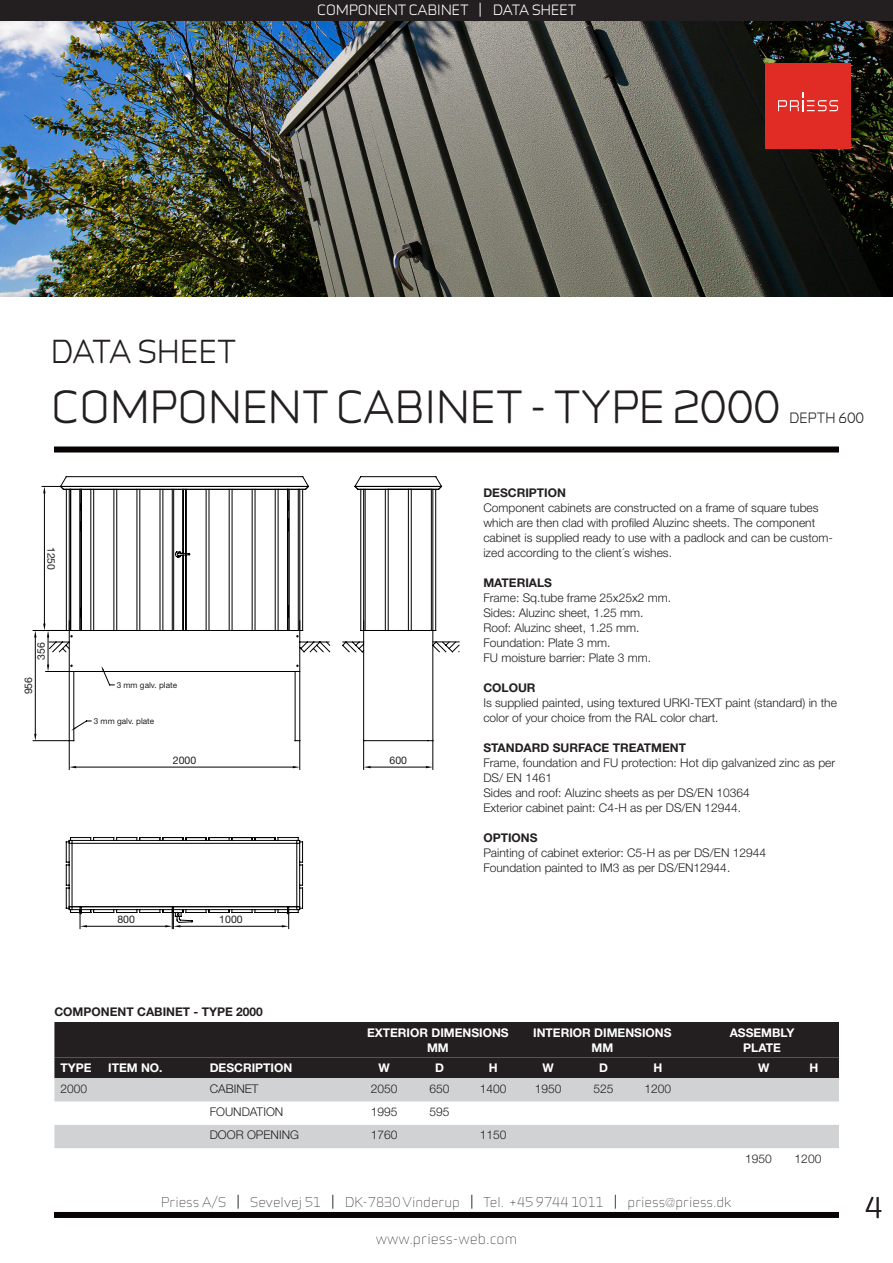
<style>
.page{position:relative;width:893px;height:1263px;background:#fff}
.page>*{position:absolute;margin:0;border:0;box-sizing:border-box;transform-origin:0 0}
.t1{font:42px "Infinity T Medium";letter-spacing:.015em;color:#231f20}
.t2{font:30px "Infinity T Medium";letter-spacing:.015em;color:#231f20}
.t3{font:27px "Infinity T Medium";color:#231f20}
.t4{font:13.5px "Infinity T Medium";letter-spacing:.015em;color:#fff}
.t5{font:13.5px "Infinity T Light";color:#231f20}
.t6{font:13.5px "Infinity T Medium";letter-spacing:.015em;color:#231f20}
.t7{font:12.75px "Infinity T Light";color:#231f20}
.Mellem{font:300 12px/15px "Helvetica Neue LT Pro";color:#231f20}
.Mellem-2{font:700 12px "Helvetica Neue LT Pro";color:#fff}
.t8{font:700 12px "Helvetica Neue LT Pro";color:#231f20}
.t9{font:10.5px "Helvetica Neue LT Pro";color:#231f20}
.t10{font:8.25px "Helvetica Neue LT Pro";color:#231f20}
.s1{font-family:"Infinity T Medium";font-size:13.5px}
.s2{font-family:"Helvetica Neue LT Pro";font-weight:200}
</style>
<div class="page">
<hr style="left:44px;top:493px;width:1px;height:131px;background:#000">
<svg style="left:42px;top:486px;width:18px;height:7px"></svg>
<svg style="left:60px;top:476px;width:382px;height:265px"></svg>
<svg style="left:60px;top:620px;width:373px;height:121px"></svg>
<svg style="left:432px;top:641px;width:28px;height:11px"></svg>
<hr style="left:371px;top:767px;width:55px;height:1px;background:#000">
<svg style="left:426px;top:741px;width:8px;height:28px"></svg>
<svg style="left:363px;top:741px;width:8px;height:28px"></svg>
<hr style="left:33px;top:630px;width:36px;height:1px;background:#000">
<hr style="left:33px;top:740px;width:36px;height:1px;background:#000">
<svg style="left:34px;top:624px;width:35px;height:145px"></svg>
<svg style="left:69px;top:489px;width:261px;height:434px"></svg>
<hr style="left:180px;top:926px;width:102px;height:1px;background:#000">
<svg style="left:282px;top:912px;width:7px;height:16px"></svg>
<hr style="left:87px;top:926px;width:78px;height:1px;background:#000">
<svg style="left:80px;top:912px;width:7px;height:16px"></svg>
<svg style="left:165px;top:912px;width:15px;height:16px"></svg>
<img style="left:0;top:20px;width:893px;height:277px">
<div style="left:0;top:0;width:893px;height:20px;background:#231f20"></div>
<div style="left:54px;top:1022px;width:785px;height:56px;background:#231f20"></div>
<svg style="left:54px;top:1078px;width:785px;height:70px;fill:#d1d2d4"></svg>
<div style="left:54px;top:446px;width:785px;height:6px;background:#080302"></div>
<div style="left:54px;top:1212px;width:785px;height:6px;background:#080302"></div>
<div style="left:765px;top:64px;width:85px;height:85px;background:#e12c26"></div>
<svg style="left:778px;top:92px;width:60px;height:19px"></svg>
<p class="t4" style="left:317px;top:0;width:261px">COMPONENT CABINET | DATA SHEET</p>
<p class="t2" style="left:51px;top:330px;width:187px">DATA SHEET</p>
<p class="t1" style="left:51px;top:377px;width:731px">COMPONENT CABINET - TYPE 2000</p>
<p class="t6" style="left:789px;top:408px;width:76px">DEPTH 600</p>
<p class="t9" style="left:58px;top:547px;width:25px;rotate:90deg">1250</p>
<p class="t9" style="left:35px;top:660px;width:19px;rotate:-90deg">356</p>
<p class="t9" style="left:22px;top:694px;width:19px;rotate:-90deg">956</p>
<p class="t10" style="left:117px;top:680px;width:62px">3 mm galv. plate</p>
<p class="t10" style="left:94px;top:716px;width:62px">3 mm galv. plate</p>
<p class="t9" style="left:173px;top:754px;width:25px">2000</p>
<p class="t9" style="left:390px;top:754px;width:19px">600</p>
<p class="t9" style="left:117px;top:913px;width:19px">800</p>
<p class="t9" style="left:219px;top:913px;width:25px">1000</p>
<p class="t8" style="left:54px;top:1004px;width:210px">COMPONENT CABINET - TYPE 2000</p>
<p class="t8" style="left:483px;top:485px;width:84px">DESCRIPTION</p>
<p class="Mellem" style="left:483px;top:500px;width:351px">Component cabinets are constructed on a frame of square tubes which are then clad with profiled Aluzinc sheets. The component cabinet is supplied ready to use with a padlock and can be custom&shy;ized according to the client´s wishes.</p>
<p class="t8" style="left:483px;top:575px;width:70px">MATERIALS</p>
<p class="Mellem" style="left:483px;top:590px;width:189px">Frame: Sq.tube frame 25x25x2 mm.</p>
<p class="Mellem" style="left:483px;top:605px;width:162px">Sides: Aluzinc sheet, 1.25 mm.</p>
<p class="Mellem" style="left:483px;top:620px;width:158px">Roof: Aluzinc sheet, 1.25 mm.</p>
<p class="Mellem" style="left:483px;top:635px;width:129px">Foundation: Plate 3 mm.</p>
<p class="Mellem" style="left:483px;top:650px;width:169px">FU moisture barrier: Plate 3 mm.</p>
<p class="t8" style="left:483px;top:680px;width:54px">COLOUR</p>
<p class="Mellem" style="left:483px;top:695px;width:355px">Is supplied painted, using textured URKI-TEXT paint (standard) in the color of your choice from the RAL color chart.</p>
<p class="t8" style="left:483px;top:740px;width:204px">STANDARD SURFACE TREATMENT</p>
<p class="Mellem" style="left:483px;top:755px;width:353px">Frame, foundation and FU protection: Hot dip galvanized zinc as per<br>DS/ EN 1461</p>
<p class="Mellem" style="left:483px;top:785px;width:268px">Sides and roof: Aluzinc sheets as per DS/EN 10364</p>
<p class="Mellem" style="left:483px;top:800px;width:259px">Exterior cabinet paint: C4-H as per DS/EN 12944.</p>
<p class="t8" style="left:483px;top:830px;width:56px">OPTIONS</p>
<p class="Mellem" style="left:483px;top:845px;width:284px">Painting of cabinet exterior: C5-H as per DS/EN 12944</p>
<p class="Mellem" style="left:483px;top:860px;width:248px">Foundation painted to IM3 as per DS/EN12944.</p>
<p class="Mellem-2" style="left:367px;top:1025px;width:143px">EXTERIOR DIMENSIONS</p>
<p class="Mellem-2" style="left:427px;top:1040px;width:23px">MM</p>
<p class="Mellem-2" style="left:533px;top:1025px;width:140px">INTERIOR DIMENSIONS</p>
<p class="Mellem-2" style="left:591px;top:1040px;width:23px">MM</p>
<p class="Mellem-2" style="left:730px;top:1025px;width:66px">ASSEMBLY</p>
<p class="Mellem-2" style="left:743px;top:1040px;width:39px">PLATE</p>
<p class="Mellem-2" style="left:60px;top:1060px;width:33px">TYPE</p>
<p class="Mellem-2" style="left:108px;top:1060px;width:56px">ITEM NO.</p>
<p class="Mellem-2" style="left:210px;top:1060px;width:84px">DESCRIPTION</p>
<p class="Mellem-2" style="left:379px;top:1060px;width:13px">W</p>
<p class="Mellem-2" style="left:435px;top:1060px;width:10px">D</p>
<p class="Mellem-2" style="left:489px;top:1060px;width:10px">H</p>
<p class="Mellem-2" style="left:542px;top:1060px;width:13px">W</p>
<p class="Mellem-2" style="left:599px;top:1060px;width:10px">D</p>
<p class="Mellem-2" style="left:653px;top:1060px;width:10px">H</p>
<p class="Mellem-2" style="left:758px;top:1060px;width:13px">W</p>
<p class="Mellem-2" style="left:809px;top:1060px;width:10px">H</p>
<p class="Mellem" style="left:60px;top:1081px;width:28px">2000</p>
<p class="Mellem" style="left:210px;top:1081px;width:50px">CABINET</p>
<p class="Mellem" style="left:371px;top:1081px;width:28px">2050</p>
<p class="Mellem" style="left:429px;top:1081px;width:22px">650</p>
<p class="Mellem" style="left:480px;top:1081px;width:28px">1400</p>
<p class="Mellem" style="left:535px;top:1081px;width:28px">1950</p>
<p class="Mellem" style="left:593px;top:1081px;width:22px">525</p>
<p class="Mellem" style="left:644px;top:1081px;width:28px">1200</p>
<p class="Mellem" style="left:210px;top:1104px;width:75px">FOUNDATION</p>
<p class="Mellem" style="left:371px;top:1104px;width:28px">1995</p>
<p class="Mellem" style="left:429px;top:1104px;width:22px">595</p>
<p class="Mellem" style="left:210px;top:1127px;width:91px">DOOR OPENING</p>
<p class="Mellem" style="left:371px;top:1127px;width:28px">1760</p>
<p class="Mellem" style="left:480px;top:1127px;width:28px">1150</p>
<p class="Mellem" style="left:745px;top:1151px;width:28px">1950</p>
<p class="Mellem" style="left:795px;top:1151px;width:28px">1200</p>
<p class="t7" style="left:161px;top:1193px;width:572px">Priess A/S <span class="s1">|</span> Sevelvej 51 <span class="s1">|</span> DK-7830 Vinderup <span class="s1">|</span> Tel. +45 9744 1011 <span class="s1">|</span> priess<span class="s2">@</span>priess.dk</p>
<h3 class="t3" style="left:865px;top:1188px;width:19px">4</h3>
<p class="t5" style="left:376px;top:1228px;width:143px">www.priess-web.com</p>
</div>
